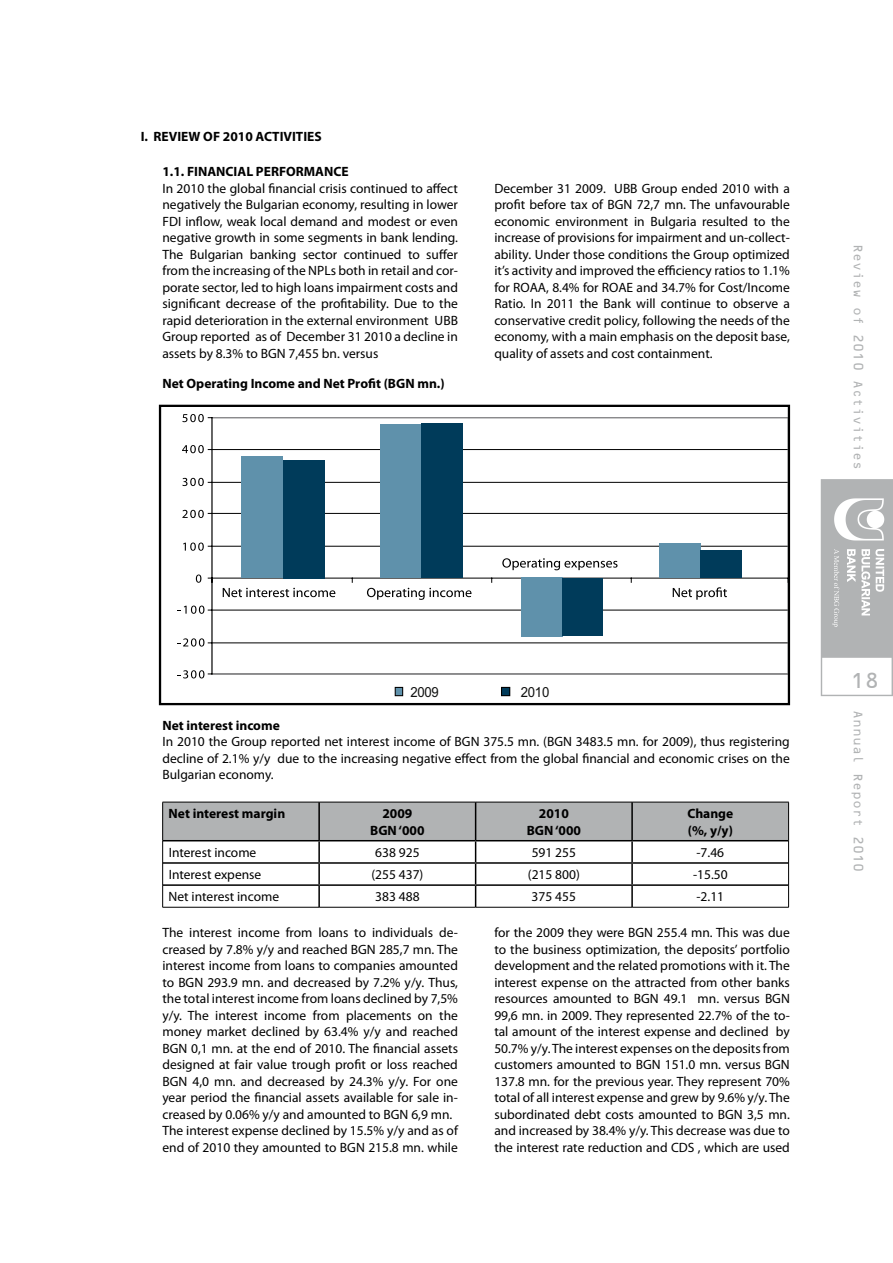
<style>
.page{position:relative;width:893px;height:1263px;background:#fff}
.page>*{position:absolute;margin:0;border:0;box-sizing:border-box;transform-origin:0 0}
.t1{font:24px "OCRB10 Pitch BT";color:#b1b3b4}
.t2{font:15px "OCRB10 Pitch BT";color:#b1b3b4}
.t3{font:13.95px "Arial";letter-spacing:-.015em;color:#111211;scale:.94 1}
.t4{font:13.5px/16.5px "Myriad Pro";color:#000;text-align:justify}
.t5{font:700 13.5px/16.5px "Myriad Pro";color:#000;text-align:center}
</style>
<div class="page">
<svg style="left:821px;top:479px;width:72px;height:217px"></svg>
<svg style="left:211px;top:417px;width:576px;height:258px"></svg>
<hr style="left:212px;top:418px;width:1px;height:256px;background:#000">
<hr style="left:212px;top:578px;width:576px;height:1px;background:#000">
<svg style="left:178px;top:670px;width:34px;height:8px"></svg>
<svg style="left:178px;top:638px;width:34px;height:9px"></svg>
<svg style="left:178px;top:606px;width:34px;height:8px"></svg>
<svg style="left:196px;top:574px;width:5px;height:9px"></svg>
<svg style="left:183px;top:542px;width:29px;height:9px"></svg>
<svg style="left:182px;top:510px;width:30px;height:8px"></svg>
<svg style="left:182px;top:478px;width:30px;height:8px"></svg>
<svg style="left:182px;top:445px;width:30px;height:8px"></svg>
<svg style="left:182px;top:414px;width:30px;height:8px"></svg>
<svg style="left:367px;top:588px;width:104px;height:12px"></svg>
<svg style="left:223px;top:588px;width:112px;height:9px"></svg>
<svg style="left:502px;top:558px;width:115px;height:12px"></svg>
<svg style="left:673px;top:587px;width:54px;height:13px"></svg>
<div style="left:395px;top:687px;width:8px;height:9px;background:#5f91ab;border:1px solid #000"></div>
<div style="left:501px;top:687px;width:9px;height:9px;background:#003b5a"></div>
<div style="left:501px;top:687px;width:9px;height:9px;border:1px solid #000"></div>
<div style="left:159px;top:405px;width:631px;height:300px;border:2px solid #000"></div>
<div style="left:659px;top:544px;width:42px;height:34px;background:#5f91ab"></div>
<div style="left:701px;top:550px;width:41px;height:28px;background:#003b5a"></div>
<div style="left:380px;top:424px;width:42px;height:153px;background:#5f91ab"></div>
<div style="left:422px;top:423px;width:41px;height:154px;background:#003b5a"></div>
<div style="left:241px;top:457px;width:42px;height:121px;background:#5f91ab"></div>
<div style="left:283px;top:460px;width:41px;height:118px;background:#003b5a"></div>
<div style="left:521px;top:578px;width:41px;height:59px;background:#5f91ab"></div>
<div style="left:562px;top:578px;width:41px;height:58px;background:#003b5a"></div>
<svg style="left:162px;top:802px;width:627px;height:105px"></svg>
<hr style="left:162px;top:907px;width:157px;height:1px;background:#000">
<hr style="left:319px;top:907px;width:157px;height:1px;background:#000">
<hr style="left:476px;top:907px;width:156px;height:1px;background:#000">
<hr style="left:632px;top:907px;width:157px;height:1px;background:#000">
<p class="t5" style="left:141px;top:128px;width:182px">I. REVIEW OF 2010 ACTIVITIES</p>
<p class="t5" style="left:162px;top:163px;width:188px">1.1. FINANCIAL PERFORMANCE</p>
<p class="t4" style="left:162px;top:180px;width:297px">In 2010 the global financial crisis continued to affect negatively the Bulgarian economy, resulting in lower FDI inflow, weak local demand and modest or even negative growth in some segments in bank lending.<br>The Bulgarian banking sector continued to suffer from the increasing of the NPLs both in retail and cor&shy;porate sector, led to high loans impairment costs and significant decrease of the profitability. Due to the rapid deterioration in the external environment UBB Group reported as of December 31 2010 a decline in assets by 8.3% to BGN 7,455 bn. versus</p>
<p class="t5" style="left:162px;top:375px;width:284px">Net Operating Income and Net Profit (BGN mn.)</p>
<p class="t4" style="left:494px;top:180px;width:297px">December 31 2009. UBB Group ended 2010 with a profit before tax of BGN 72,7 mn. The unfavourable economic environment in Bulgaria resulted to the increase of provisions for impairment and un-collect&shy;ability. Under those conditions the Group optimized it’s activity and improved the efficiency ratios to 1.1% for ROAA, 8.4% for ROAE and 34.7% for Cost/Income Ratio. In 2011 the Bank will continue to observe a conservative credit policy, following the needs of the economy, with a main emphasis on the deposit base, quality of assets and cost containment.</p>
<p class="t2" style="left:865px;top:244px;width:227px;rotate:90deg">Review of 2010 Activities</p>
<p class="t3" style="left:410px;top:682px;width:32px">2009</p>
<p class="t3" style="left:521px;top:682px;width:32px">2010</p>
<p class="t5" style="left:162px;top:717px;width:119px">Net interest income</p>
<p class="t4" style="left:162px;top:733px;width:629px">In 2010 the Group reported net interest income of BGN 375.5 mn. (BGN 3483.5 mn. for 2009), thus registering decline of 2.1% y/y due to the increasing negative effect from the global financial and economic crises on the Bulgarian economy.</p>
<p class="t5" style="left:169px;top:805px;width:118px">Net interest margin</p>
<p class="t5" style="left:370px;top:805px;width:56px">2009<br>BGN ‘000</p>
<p class="t5" style="left:527px;top:805px;width:56px">2010<br>BGN ‘000</p>
<p class="t5" style="left:687px;top:805px;width:47px;text-align:left">Change (%, y/y)</p>
<p class="t4" style="left:169px;top:844px;width:89px">Interest income</p>
<p class="t4" style="left:375px;top:844px;width:46px">638 925</p>
<p class="t4" style="left:532px;top:844px;width:46px">591 255</p>
<p class="t4" style="left:696px;top:844px;width:29px">-7.46</p>
<p class="t4" style="left:169px;top:866px;width:94px">Interest expense</p>
<p class="t4" style="left:371px;top:866px;width:54px">(255 437)</p>
<p class="t4" style="left:528px;top:866px;width:54px">(215 800)</p>
<p class="t4" style="left:693px;top:866px;width:36px">-15.50</p>
<p class="t4" style="left:169px;top:888px;width:112px">Net interest income</p>
<p class="t4" style="left:375px;top:888px;width:46px">383 488</p>
<p class="t4" style="left:532px;top:888px;width:46px">375 455</p>
<p class="t4" style="left:696px;top:888px;width:29px">-2.11</p>
<p class="t4" style="left:162px;top:924px;width:297px;text-align:left">The interest income from loans to individuals de&shy;creased by 7.8% y/y and reached BGN 285,7 mn. The interest income from loans to companies amounted to BGN 293.9 mn. and decreased by 7.2% y/y. Тhus, the total interest income from loans declined by 7,5% y/y. The interest income from placements on the money market declined by 63.4% y/y and reached BGN 0,1 mn. at the end of 2010. The financial assets designed at fair value trough profit or loss reached BGN 4,0 mn. and decreased by 24.3% y/y. For one year period the financial assets available for sale in&shy;creased by 0.06% y/y and amounted to BGN 6,9 mn.<br>The interest expense declined by 15.5% y/y and as of end of 2010 they amounted to BGN 215.8 mn. while</p>
<p class="t4" style="left:494px;top:924px;width:297px">for the 2009 they were BGN 255.4 mn. This was due to the business optimization, the deposits’ portfolio development and the related promotions with it. The interest expense on the attracted from other banks resources amounted to BGN 49.1 mn. versus BGN 99,6 mn. in 2009. They represented 22.7% of the to&shy;tal amount of the interest expense and declined by 50.7% y/y. The interest expenses on the deposits from customers amounted to BGN 151.0 mn. versus BGN 137.8 mn. for the previous year. They represent 70% total of all interest expense and grew by 9.6% y/y. The subordinated debt costs amounted to BGN 3,5 mn. and increased by 38.4% y/y. This decrease was due to the interest rate reduction and CDS , which are used</p>
<h1 class="t1" style="left:850px;top:670px;width:30px">18</h1>
<p class="t2" style="left:865px;top:710px;width:164px;rotate:90deg">Annual Report 2010</p>
</div>
